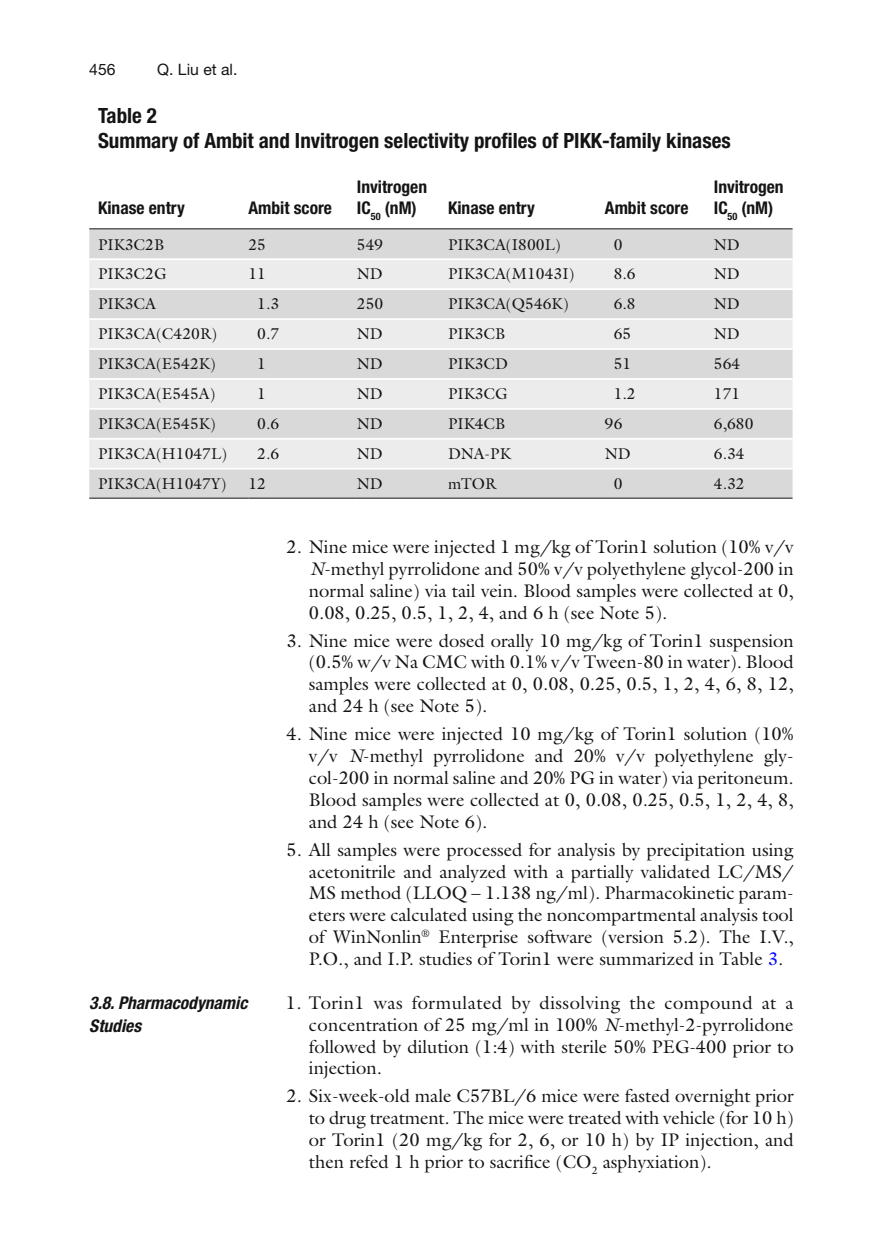
<style>
.page{position:relative;width:883px;height:1260px;background:#fff}
.page>*{position:absolute;margin:0;border:0;box-sizing:border-box;transform-origin:0 0}
.t1{font:700 condensed 21px/24.5px "Helvetica Neue";color:#131413}
.t2{font:18.38px/21.9px "Galliard";color:#131413;text-align:justify}
.t3{font:700 condensed 17.5px/21px "Helvetica Neue";color:#131413}
.t4{font:italic 700 condensed 17.5px/22.8px "Helvetica Neue";color:#131413}
.t5{font:15.75px "Galliard";color:#131413}
.t6{font:15.75px "Helvetica Neue";color:#131413}
.s1{font-style:italic}
.s2{color:#00f}
</style>
<div class="page">
<div style="left:89px;top:229px;width:704px;height:269px;background:#d9d9d9"></div>
<svg style="left:89px;top:260px;width:704px;height:208px;fill:#ececec"></svg>
<hr style="left:605px;top:498px;width:109px;height:1px;background:#131413">
<hr style="left:448px;top:498px;width:157px;height:1px;background:#131413">
<hr style="left:357px;top:498px;width:91px;height:1px;background:#131413">
<hr style="left:248px;top:498px;width:109px;height:1px;background:#131413">
<hr style="left:714px;top:498px;width:79px;height:1px;background:#131413">
<hr style="left:89px;top:498px;width:159px;height:1px;background:#131413">
<hr style="left:89px;top:228px;width:704px;height:1px;background:#131413">
<hr style="left:89px;top:258px;width:704px;height:2px;background:#fff">
<hr style="left:89px;top:288px;width:704px;height:2px;background:#fff">
<hr style="left:89px;top:318px;width:704px;height:2px;background:#fff">
<hr style="left:89px;top:348px;width:704px;height:2px;background:#fff">
<hr style="left:89px;top:378px;width:704px;height:2px;background:#fff">
<hr style="left:89px;top:408px;width:704px;height:2px;background:#fff">
<hr style="left:89px;top:438px;width:704px;height:2px;background:#fff">
<hr style="left:89px;top:468px;width:704px;height:2px;background:#fff">
<p class="t6" style="left:89px;top:64px;width:28px">456</p>
<p class="t6" style="left:157px;top:64px;width:82px">Q. Liu et al.</p>
<p class="t1" style="left:98px;top:105px;width:634px">Table 2<br>Summary of Ambit and Invitrogen selectivity profiles of PIKK-family kinases</p>
<p class="t3" style="left:98px;top:199px;width:88px">Kinase entry</p>
<p class="t3" style="left:248px;top:199px;width:85px">Ambit score</p>
<p class="t3" style="left:357px;top:178px;width:72px">Invitrogen<br>IC <sub>50</sub> (nM)</p>
<p class="t3" style="left:448px;top:199px;width:88px">Kinase entry</p>
<p class="t3" style="left:605px;top:199px;width:85px">Ambit score</p>
<p class="t3" style="left:714px;top:178px;width:71px">Invitrogen<br>IC <sub>50</sub> (nM)</p>
<p class="t5" style="left:98px;top:238px;width:68px">PIK3C2B</p>
<p class="t5" style="left:248px;top:238px;width:19px">25</p>
<p class="t5" style="left:357px;top:238px;width:28px">549</p>
<p class="t5" style="left:448px;top:238px;width:114px">PIK3CA(I800L)</p>
<p class="t5" style="left:614px;top:238px;width:10px">0</p>
<p class="t5" style="left:714px;top:238px;width:27px">ND</p>
<p class="t5" style="left:98px;top:268px;width:70px">PIK3C2G</p>
<p class="t5" style="left:248px;top:268px;width:19px">11</p>
<p class="t5" style="left:357px;top:268px;width:27px">ND</p>
<p class="t5" style="left:448px;top:268px;width:128px">PIK3CA(M1043I)</p>
<p class="t5" style="left:614px;top:268px;width:24px">8.6</p>
<p class="t5" style="left:714px;top:268px;width:27px">ND</p>
<p class="t5" style="left:98px;top:298px;width:59px">PIK3CA</p>
<p class="t5" style="left:257px;top:298px;width:24px">1.3</p>
<p class="t5" style="left:357px;top:298px;width:28px">250</p>
<p class="t5" style="left:448px;top:298px;width:122px">PIK3CA(Q546K)</p>
<p class="t5" style="left:614px;top:298px;width:24px">6.8</p>
<p class="t5" style="left:714px;top:298px;width:27px">ND</p>
<p class="t5" style="left:98px;top:328px;width:121px">PIK3CA(C420R)</p>
<p class="t5" style="left:257px;top:328px;width:24px">0.7</p>
<p class="t5" style="left:357px;top:328px;width:27px">ND</p>
<p class="t5" style="left:448px;top:328px;width:59px">PIK3CB</p>
<p class="t5" style="left:614px;top:328px;width:19px">65</p>
<p class="t5" style="left:714px;top:328px;width:27px">ND</p>
<p class="t5" style="left:98px;top:358px;width:119px">PIK3CA(E542K)</p>
<p class="t5" style="left:257px;top:358px;width:10px">1</p>
<p class="t5" style="left:357px;top:358px;width:27px">ND</p>
<p class="t5" style="left:448px;top:358px;width:62px">PIK3CD</p>
<p class="t5" style="left:614px;top:358px;width:19px">51</p>
<p class="t5" style="left:714px;top:358px;width:28px">564</p>
<p class="t5" style="left:98px;top:388px;width:119px">PIK3CA(E545A)</p>
<p class="t5" style="left:257px;top:388px;width:10px">1</p>
<p class="t5" style="left:357px;top:388px;width:27px">ND</p>
<p class="t5" style="left:448px;top:388px;width:61px">PIK3CG</p>
<p class="t5" style="left:614px;top:388px;width:24px">1.2</p>
<p class="t5" style="left:714px;top:388px;width:28px">171</p>
<p class="t5" style="left:98px;top:418px;width:119px">PIK3CA(E545K)</p>
<p class="t5" style="left:257px;top:418px;width:24px">0.6</p>
<p class="t5" style="left:357px;top:418px;width:27px">ND</p>
<p class="t5" style="left:448px;top:418px;width:59px">PIK4CB</p>
<p class="t5" style="left:605px;top:418px;width:19px">96</p>
<p class="t5" style="left:714px;top:418px;width:41px">6,680</p>
<p class="t5" style="left:98px;top:448px;width:131px">PIK3CA(H1047L)</p>
<p class="t5" style="left:257px;top:448px;width:24px">2.6</p>
<p class="t5" style="left:357px;top:448px;width:27px">ND</p>
<p class="t5" style="left:448px;top:448px;width:64px">DNA-PK</p>
<p class="t5" style="left:605px;top:448px;width:27px">ND</p>
<p class="t5" style="left:714px;top:448px;width:32px">6.34</p>
<p class="t5" style="left:98px;top:478px;width:130px">PIK3CA(H1047Y)</p>
<p class="t5" style="left:248px;top:478px;width:19px">12</p>
<p class="t5" style="left:357px;top:478px;width:27px">ND</p>
<p class="t5" style="left:448px;top:478px;width:50px">mTOR</p>
<p class="t5" style="left:614px;top:478px;width:10px">0</p>
<p class="t5" style="left:714px;top:478px;width:32px">4.32</p>
<p class="t4" style="left:89px;top:993px;width:160px">3.8. Pharmacodynamic<br>Studies</p>
<p class="t2" style="left:309px;top:538px;width:486px;text-indent:-22px">2. Nine mice were injected 1 mg/kg of Torin1 solution (10% v/v <span class="s1">N</span>-methyl pyrrolidone and 50% v/v polyethylene glycol-200 in normal saline) via tail vein. Blood samples were collected at 0, 0.08, 0.25, 0.5, 1, 2, 4, and 6 h ( see Note 5 ).</p>
<p class="t2" style="left:309px;top:631px;width:486px;text-indent:-22px">3. Nine mice were dosed orally 10 mg/kg of Torin1 suspension (0.5% w/v Na CMC with 0.1% v/v Tween-80 in water). Blood samples were collected at 0, 0.08, 0.25, 0.5, 1, 2, 4, 6, 8, 12, and 24 h ( see Note 5 ).</p>
<p class="t2" style="left:309px;top:725px;width:486px;text-indent:-22px">4. Nine mice were injected 10 mg/kg of Torin1 solution (10% v/v <span class="s1">N</span>-methyl pyrrolidone and 20% v/v polyethylene gly&shy;col-200 in normal saline and 20% PG in water) via peritoneum.<br>Blood samples were collected at 0, 0.08, 0.25, 0.5, 1, 2, 4, 8, and 24 h ( see Note 6 ).</p>
<p class="t2" style="left:309px;top:840px;width:486px;text-indent:-22px">5. All samples were processed for analysis by precipitation using acetonitrile and analyzed with a partially validated LC/MS/ MS method (LLOQ – 1.138 ng/ml). Pharmacokinetic param&shy;eters were calculated using the noncompartmental analysis tool of WinNonlin <sup>®</sup> Enterprise software (version 5.2). The I.V., P.O., and I.P. studies of Torin1 were summarized in Table <span class="s2">3</span>.</p>
<p class="t2" style="left:309px;top:994px;width:486px;text-indent:-23px">1. Torin1 was formulated by dissolving the compound at a concentration of 25 mg/ml in 100% <span class="s1">N</span>-methyl-2-pyrrolidone followed by dilution (1:4) with sterile 50% PEG-400 prior to injection.</p>
<p class="t2" style="left:309px;top:1087px;width:486px;text-indent:-22px">2. Six-week-old male C57BL/6 mice were fasted overnight prior to drug treatment. The mice were treated with vehicle (for 10 h) or Torin1 (20 mg/kg for 2, 6, or 10 h) by IP injection, and then refed 1 h prior to sacrifice (CO <sub>2</sub> asphyxiation).</p>
</div>
